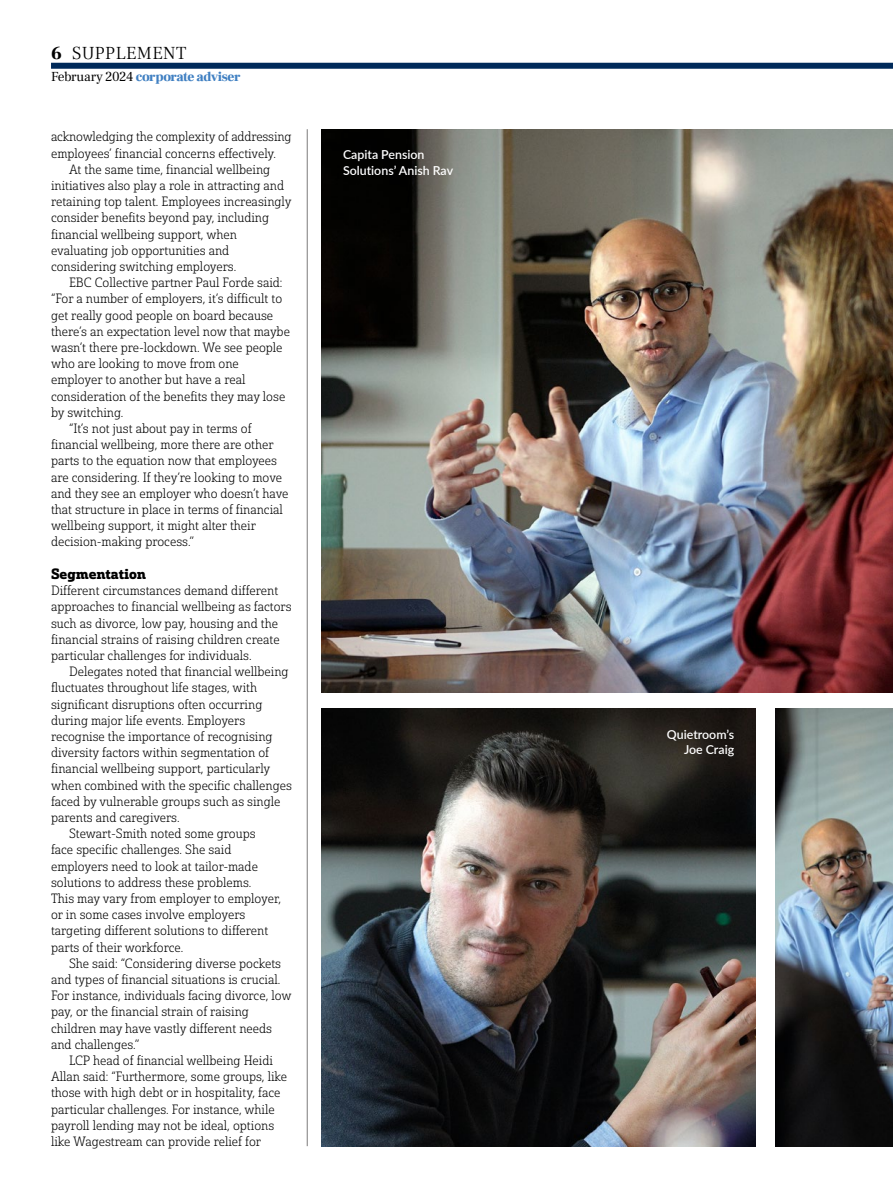
<style>
.page{position:relative;width:893px;height:1191px;background:#fff}
.page>*{position:absolute;margin:0;border:0;box-sizing:border-box;transform-origin:0 0}
.t1{font:300 18px "Frank Ruhl Libre";letter-spacing:.025em;color:#000}
.t2{font:14.7px "Solitas Slab Nor Bol";color:#000}
.t3{font:900 13.5px "Frank Ruhl Libre";letter-spacing:-.03em;color:#4080c2}
.t4{font:13.2px/16.2px "Solitas Slab Nor Lig";color:#000}
.t5{font:600 12.3px/15.3px "Lato";color:#fff}
.s1{font-weight:900}
.s2{font-weight:400;color:#000}
</style>
<div class="page">
<hr style="left:307px;top:129px;width:1px;height:1017px;background:#7c7b7b">
<div style="left:51px;top:63px;width:842px;height:6px;background:#002a5a"></div>
<img style="left:322px;top:129px;width:571px;height:563px">
<img style="left:775px;top:708px;width:118px;height:438px">
<img style="left:322px;top:708px;width:433px;height:438px">
<h1 class="t1" style="left:51px;top:42px;width:137px"><span class="s1">6</span> SUPPLEMENT</h1>
<p class="t3" style="left:51px;top:69px;width:191px"><span class="s2">February 2024</span> corporate adviser</p>
<p class="t4" style="left:51px;top:129px;width:242px">acknowledging the complexity of addressing</p>
<p class="t4" style="left:51px;top:145px;width:227px">employees’ financial concerns effectively.</p>
<p class="t4" style="left:69px;top:161px;width:203px">At the same time, financial wellbeing</p>
<p class="t4" style="left:51px;top:178px;width:235px">initiatives also play a role in attracting and</p>
<p class="t4" style="left:51px;top:194px;width:242px">retaining top talent. Employees increasingly</p>
<p class="t4" style="left:51px;top:210px;width:220px">consider benefits beyond pay, including</p>
<p class="t4" style="left:51px;top:226px;width:187px">financial wellbeing support, when</p>
<p class="t4" style="left:51px;top:242px;width:180px">evaluating job opportunities and</p>
<p class="t4" style="left:51px;top:259px;width:187px">considering switching employers.</p>
<p class="t4" style="left:69px;top:275px;width:215px">EBC Collective partner Paul Forde said:</p>
<p class="t4" style="left:51px;top:291px;width:233px">“For a number of employers, it’s difficult to</p>
<p class="t4" style="left:51px;top:307px;width:224px">get really good people on board because</p>
<p class="t4" style="left:51px;top:323px;width:240px">there’s an expectation level now that maybe</p>
<p class="t4" style="left:51px;top:340px;width:233px">wasn’t there pre-lockdown. We see people</p>
<p class="t4" style="left:51px;top:356px;width:189px">who are looking to move from one</p>
<p class="t4" style="left:51px;top:372px;width:196px">employer to another but have a real</p>
<p class="t4" style="left:51px;top:388px;width:236px">consideration of the benefits they may lose</p>
<p class="t4" style="left:51px;top:404px;width:74px">by switching.</p>
<p class="t4" style="left:69px;top:420px;width:184px">“It’s not just about pay in terms of</p>
<p class="t4" style="left:51px;top:437px;width:224px">financial wellbeing, more there are other</p>
<p class="t4" style="left:51px;top:453px;width:228px">parts to the equation now that employees</p>
<p class="t4" style="left:51px;top:469px;width:233px">are considering. If they’re looking to move</p>
<p class="t4" style="left:51px;top:485px;width:239px">and they see an employer who doesn’t have</p>
<p class="t4" style="left:51px;top:501px;width:233px">that structure in place in terms of financial</p>
<p class="t4" style="left:51px;top:518px;width:206px">wellbeing support, it might alter their</p>
<p class="t4" style="left:51px;top:534px;width:144px">decision-making process.”</p>
<p class="t2" style="left:51px;top:564px;width:97px">Segmentation</p>
<p class="t4" style="left:51px;top:583px;width:242px">Different circumstances demand different approaches to financial wellbeing as factors such as divorce, low pay, housing and the financial strains of raising children create particular challenges for individuals.</p>
<p class="t4" style="left:69px;top:664px;width:221px">Delegates noted that financial wellbeing</p>
<p class="t4" style="left:51px;top:680px;width:208px">fluctuates throughout life stages, with</p>
<p class="t4" style="left:51px;top:696px;width:213px">significant disruptions often occurring</p>
<p class="t4" style="left:51px;top:712px;width:196px">during major life events. Employers</p>
<p class="t4" style="left:51px;top:728px;width:223px">recognise the importance of recognising</p>
<p class="t4" style="left:51px;top:745px;width:220px">diversity factors within segmentation of</p>
<p class="t4" style="left:51px;top:761px;width:221px">financial wellbeing support, particularly</p>
<p class="t4" style="left:51px;top:777px;width:242px">when combined with the specific challenges</p>
<p class="t4" style="left:51px;top:793px;width:231px">faced by vulnerable groups such as single</p>
<p class="t4" style="left:51px;top:809px;width:130px">parents and caregivers.</p>
<p class="t4" style="left:69px;top:826px;width:188px">Stewart-Smith noted some groups</p>
<p class="t4" style="left:51px;top:842px;width:182px">face specific challenges. She said</p>
<p class="t4" style="left:51px;top:858px;width:208px">employers need to look at tailor-made</p>
<p class="t4" style="left:51px;top:874px;width:202px">solutions to address these problems.</p>
<p class="t4" style="left:51px;top:890px;width:232px">This may vary from employer to employer,</p>
<p class="t4" style="left:51px;top:906px;width:196px">or in some cases involve employers</p>
<p class="t4" style="left:51px;top:923px;width:219px">targeting different solutions to different</p>
<p class="t4" style="left:51px;top:939px;width:134px">parts of their workforce.</p>
<p class="t4" style="left:69px;top:955px;width:214px">She said: “Considering diverse pockets</p>
<p class="t4" style="left:51px;top:971px;width:231px">and types of financial situations is crucial.</p>
<p class="t4" style="left:51px;top:987px;width:242px">For instance, individuals facing divorce, low</p>
<p class="t4" style="left:51px;top:1004px;width:199px">pay, or the financial strain of raising</p>
<p class="t4" style="left:51px;top:1020px;width:223px">children may have vastly different needs</p>
<p class="t4" style="left:51px;top:1036px;width:90px">and challenges.”</p>
<p class="t4" style="left:69px;top:1052px;width:206px">LCP head of financial wellbeing Heidi</p>
<p class="t4" style="left:51px;top:1068px;width:238px">Allan said: “Furthermore, some groups, like</p>
<p class="t4" style="left:51px;top:1085px;width:231px">those with high debt or in hospitality, face</p>
<p class="t4" style="left:51px;top:1101px;width:225px">particular challenges. For instance, while</p>
<p class="t4" style="left:51px;top:1117px;width:225px">payroll lending may not be ideal, options</p>
<p class="t4" style="left:51px;top:1133px;width:212px">like Wagestream can provide relief for</p>
<p class="t5" style="left:343px;top:147px;width:112px">Capita Pension<br>Solutions’ Anish Rav</p>
<p class="t5" style="left:667px;top:726px;width:69px;text-align:right">Quietroom’s<br>Joe Craig</p>
</div>
